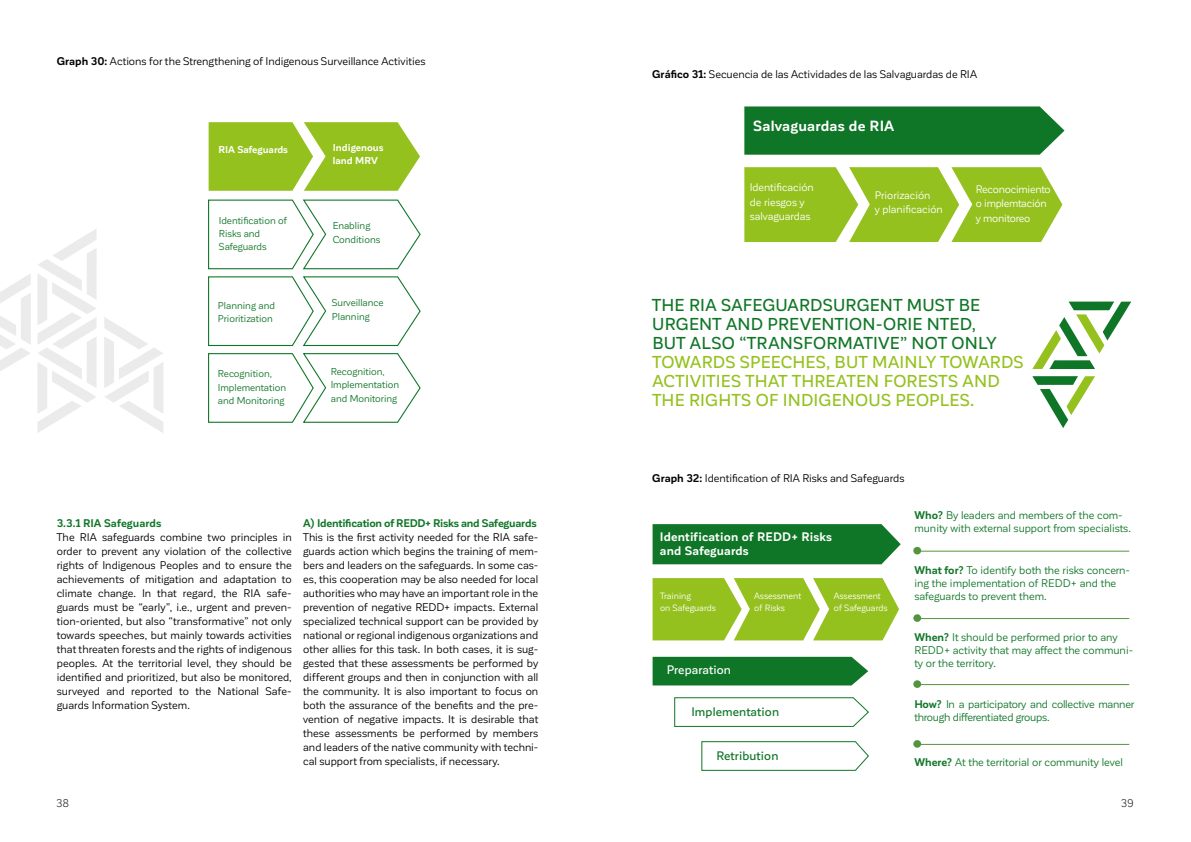
<style>
.page{position:relative;width:1191px;height:842px;background:#fff}
.page>*{position:absolute;margin:0;border:0;box-sizing:border-box;transform-origin:0 0}
.t1{font:500 17px "Corporative Sans";letter-spacing:.015em;color:#95c11f}
.t2{font:500 17px "Corporative Sans";letter-spacing:.02em;color:#107627}
.t3{font:700 14.6px "Corporative Sans";letter-spacing:.015em;color:#fff}
.t4{font:700 12.2px/14.6px "Corporative Sans";letter-spacing:.015em;color:#fff}
.t5{font:500 12.2px "Corporative Sans";letter-spacing:.01em;color:#107627}
.t6{font:500 12.2px "Corporative Sans";letter-spacing:.01em;color:#fff}
.t7{font:11px/14px "Corporative Sans";letter-spacing:.005em;color:#000;text-align:justify}
.t8{font:11px/13px "Corporative Sans";color:#107627}
.t9{font:11px/13px "Corporative Sans";letter-spacing:-.02em;color:#107627}
.t10{font:700 11px "Corporative Sans";letter-spacing:-.02em;color:#107627}
.t11{font:700 11px "Corporative Sans";letter-spacing:.005em;color:#107627}
.t12{font:11px "Corporative Sans";color:#000}
.t13{font:10.8px/14.4px "Corporative Sans";letter-spacing:-.005em;color:#fff}
.t14{font:9.9px/13.2px "Corporative Sans";color:#107627}
.t15{font:700 9.9px/13.2px "Corporative Sans";color:#fff}
.t16{font:9px/12px "Corporative Sans";color:#fff}
.s1{font-weight:700}
</style>
<div class="page">
<svg style="left:209px;top:122px;width:211px;height:69px;background:#a1c838"></svg>
<svg style="left:208px;top:199px;width:213px;height:71px"></svg>
<svg style="left:208px;top:276px;width:213px;height:71px"></svg>
<svg style="left:208px;top:353px;width:213px;height:70px"></svg>
<svg style="left:744px;top:106px;width:320px;height:49px;background:#1c7d32"></svg>
<svg style="left:744px;top:167px;width:318px;height:75px;background:#a1c839"></svg>
<div style="left:652px;top:524px;width:248px;height:40px;background:#107627"></div>
<div style="left:652px;top:657px;width:216px;height:28px;background:#107627"></div>
<svg style="left:674px;top:697px;width:195px;height:30px"></svg>
<svg style="left:701px;top:741px;width:168px;height:30px"></svg>
<svg style="left:652px;top:578px;width:247px;height:62px;background:#a0c738"></svg>
<div style="left:913px;top:547px;width:8px;height:7px;background:#56933e;border-radius:50%"></div>
<div style="left:913px;top:614px;width:8px;height:8px;background:#56933e;border-radius:50%"></div>
<div style="left:913px;top:680px;width:8px;height:8px;background:#56933e;border-radius:50%"></div>
<div style="left:913px;top:740px;width:8px;height:8px;background:#56933e;border-radius:50%"></div>
<hr style="left:918px;top:551px;width:211px;height:1px;background:#56933e">
<hr style="left:918px;top:618px;width:211px;height:1px;background:#56933e">
<hr style="left:918px;top:684px;width:211px;height:1px;background:#56933e">
<hr style="left:918px;top:744px;width:211px;height:1px;background:#56933e">
<svg style="left:37px;top:229px;width:60px;height:204px"></svg>
<svg style="left:104px;top:317px;width:59px;height:116px"></svg>
<svg style="left:0;top:274px;width:31px;height:97px"></svg>
<svg style="left:1032px;top:376px;width:63px;height:52px"></svg>
<svg style="left:1032px;top:302px;width:99px;height:67px"></svg>
<p class="t7" style="left:57px;top:54px;width:370px"><span class="s1">Graph 30:</span> Actions for the Strengthening of Indigenous Surveillance Activities</p>
<p class="t15" style="left:218px;top:143px;width:71px">RIA Safeguards</p>
<p class="t15" style="left:333px;top:141px;width:52px">Indigenous land MRV</p>
<p class="t14" style="left:219px;top:214px;width:70px">Identification of<br>Risks and<br>Safeguards</p>
<p class="t14" style="left:333px;top:219px;width:49px">Enabling<br>Conditions</p>
<p class="t14" style="left:218px;top:299px;width:58px">Planning and<br>Prioritization</p>
<p class="t14" style="left:332px;top:296px;width:53px">Surveillance<br>Planning</p>
<p class="t14" style="left:218px;top:367px;width:70px">Recognition,<br>Implementation and Monitoring</p>
<p class="t14" style="left:331px;top:365px;width:70px">Recognition,<br>Implementation and Monitoring</p>
<p class="t11" style="left:57px;top:517px;width:106px">3.3.1 RIA Safeguards</p>
<p class="t7" style="left:57px;top:530px;width:236px">The RIA safeguards combine two principles in order to prevent any violation of the collective rights of Indigenous Peoples and to ensure the achievements of mitigation and adaptation to climate change. In that regard, the RIA safe&shy;guards must be “early”, i.e., urgent and preven&shy;tion-oriented, but also “transformative” not only towards speeches, but mainly towards activities that threaten forests and the rights of indigenous peoples. At the territorial level, they should be identified and prioritized, but also be monitored, surveyed and reported to the National Safe&shy;guards Information System.</p>
<p class="t10" style="left:303px;top:517px;width:235px">A) Identification of REDD+ Risks and Safeguards</p>
<p class="t7" style="left:303px;top:530px;width:236px">This is the first activity needed for the RIA safe&shy;guards action which begins the training of mem&shy;bers and leaders on the safeguards. In some cas&shy;es, this cooperation may be also needed for local authorities who may have an important role in the prevention of negative REDD+ impacts. External specialized technical support can be provided by national or regional indigenous organizations and other allies for this task. In both cases, it is sug&shy;gested that these assessments be performed by different groups and then in conjunction with all the community. It is also important to focus on both the assurance of the benefits and the pre&shy;vention of negative impacts. It is desirable that these assessments be performed by members and leaders of the native community with techni&shy;cal support from specialists, if necessary.</p>
<p class="t7" style="left:652px;top:68px;width:326px"><span class="s1">Gráfico 31:</span> Secuencia de las Actividades de las Salvaguardas de RIA</p>
<h2 class="t3" style="left:753px;top:118px;width:142px">Salvaguardas de RIA</h2>
<p class="t13" style="left:750px;top:180px;width:65px">Identificación de riesgos y salvaguardas</p>
<p class="t13" style="left:976px;top:182px;width:76px">Reconocimiento o implemtación y monitoreo</p>
<p class="t13" style="left:874px;top:188px;width:70px">Priorización<br>y planificación</p>
<h1 class="t2" style="left:652px;top:296px;width:80px">THE RIA SAFE</h1>
<h1 class="t2" style="left:762px;top:296px;width:119px">GUARDSURGENT</h1>
<h1 class="t2" style="left:906px;top:296px;width:75px">MUST BE</h1>
<h1 class="t2" style="left:652px;top:315px;width:127px">URGENT AN D PREVENTION</h1>
<h1 class="t2" style="left:875px;top:315px;width:18px">-ORIE</h1>
<h1 class="t2" style="left:926px;top:315px;width:12px">NTE</h1>
<h1 class="t2" style="left:959px;top:315px;width:18px">D,</h1>
<h1 class="t2" style="left:652px;top:334px;width:108px">BUT ALSO “TRANSFOR</h1>
<h1 class="t2" style="left:837px;top:334px;width:26px">MATIVE</h1>
<h1 class="t2" style="left:899px;top:334px;width:25px">” NOT</h1>
<h1 class="t2" style="left:951px;top:334px;width:45px">ON LY</h1>
<h1 class="t1" style="left:652px;top:353px;width:13px">TOWAR</h1>
<h1 class="t1" style="left:713px;top:353px;width:39px">DS SPEECHES</h1>
<h1 class="t1" style="left:826px;top:353px;width:128px">, BUT MAIN LY TOWAR</h1>
<h1 class="t1" style="left:1001px;top:353px;width:22px">DS</h1>
<h1 class="t1" style="left:652px;top:372px;width:10px">ACTIVITIES</h1>
<h1 class="t1" style="left:745px;top:372px;width:12px">THAT</h1>
<h1 class="t1" style="left:792px;top:372px;width:12px">THREATEN</h1>
<h1 class="t1" style="left:883px;top:372px;width:12px">FORESTS</h1>
<h1 class="t1" style="left:962px;top:372px;width:39px">AN D</h1>
<h1 class="t1" style="left:652px;top:391px;width:12px">THE</h1>
<h1 class="t1" style="left:689px;top:391px;width:41px">RIGHTS</h1>
<h1 class="t1" style="left:755px;top:391px;width:89px">OF INDIGENO</h1>
<h1 class="t1" style="left:868px;top:391px;width:39px">US PEOP</h1>
<h1 class="t1" style="left:939px;top:391px;width:36px">LES.</h1>
<p class="t7" style="left:652px;top:471px;width:254px"><span class="s1">Graph 32:</span> Identification of RIA Risks and Safeguards</p>
<p class="t4" style="left:660px;top:529px;width:173px">Identification of REDD+ Risks and Safeguards</p>
<p class="t16" style="left:660px;top:590px;width:57px">Training<br>on Safeguards</p>
<p class="t16" style="left:754px;top:590px;width:48px">Assessment of Risks</p>
<p class="t6" style="left:667px;top:663px;width:66px">PREPARATION</p>
<p class="t5" style="left:691px;top:705px;width:89px">IMPLEMENTATION</p>
<p class="t5" style="left:716px;top:749px;width:63px">RETRIBUTION</p>
<p class="t16" style="left:834px;top:590px;width:55px">Assessment of Safeguards</p>
<p class="t8" style="left:914px;top:509px;width:218px"><span class="s1">Who?</span> By leaders and members of the com&shy;munity with external support from specialists.</p>
<p class="t8" style="left:914px;top:563px;width:217px"><span class="s1">What for?</span> To identify both the risks concern&shy;ing the implementation of REDD+ and the safeguards to prevent them.</p>
<p class="t8" style="left:914px;top:630px;width:220px"><span class="s1">When?</span> It should be performed prior to any<br>REDD+ activity that may affect the communi&shy;ty or the territory.</p>
<p class="t9" style="left:914px;top:698px;width:221px"><span class="s1">How?</span> In a participatory and collective manner through differentiated groups.</p>
<p class="t8" style="left:914px;top:755px;width:210px"><span class="s1">Where?</span> At the territorial or community level</p>
<p class="t12" style="left:56px;top:797px;width:15px">38</p>
<p class="t12" style="left:1120px;top:797px;width:14px">39</p>
</div>
